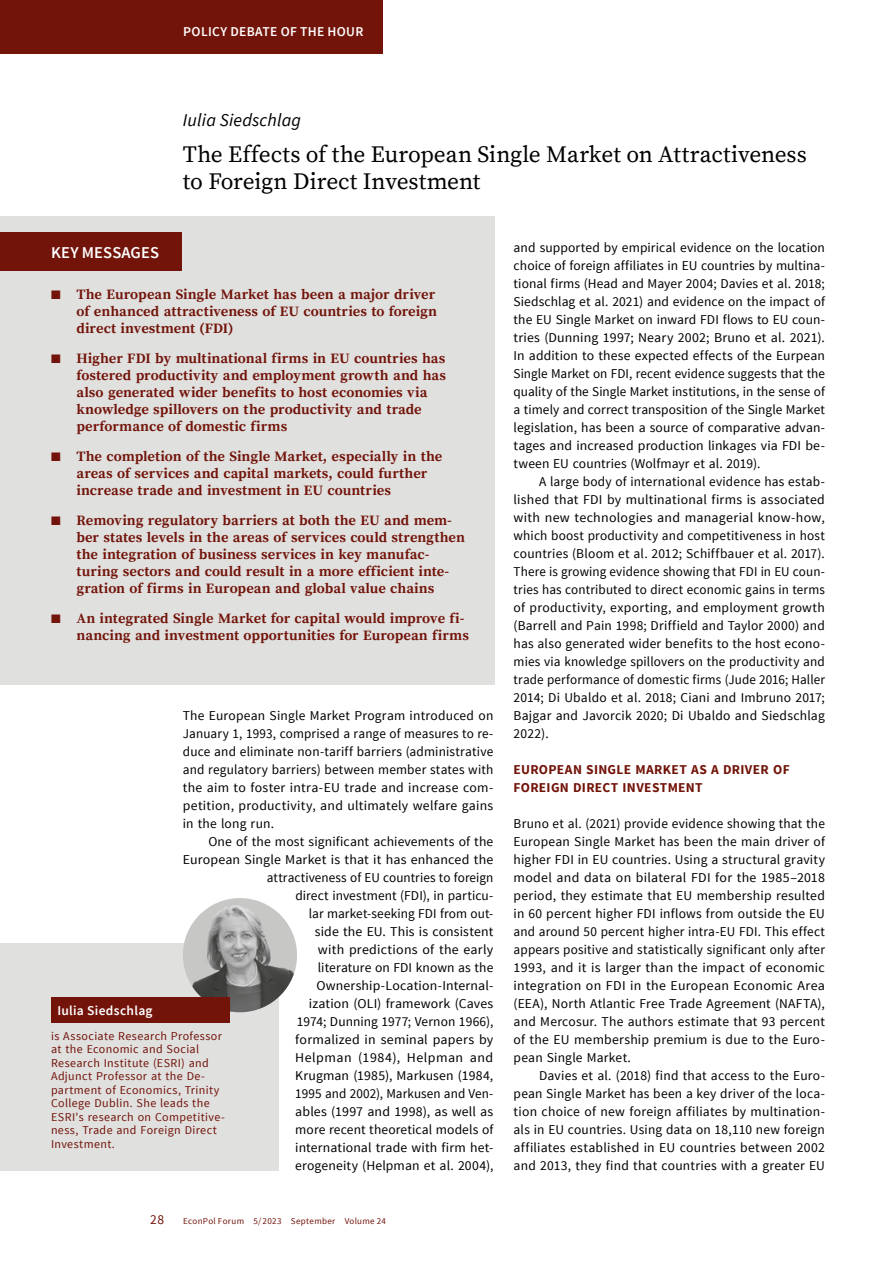
<style>
.page{position:relative;width:893px;height:1263px;background:#fff}
.page>*{position:absolute;margin:0;border:0;box-sizing:border-box;transform-origin:0 0}
.t1{font:23.25px/27px "Source Serif Pro";letter-spacing:-.005em;color:#000}
.t2{font:italic 18px "Source Sans Pro";letter-spacing:.01em;color:#000}
.t3{font:600 16.5px "Source Sans Pro";letter-spacing:.01em;color:#fff}
.t4{font:700 14.25px/17.1px "Source Serif Pro";color:#72140a}
.t5{font:13.5px/18px "Source Sans Pro";letter-spacing:.01em;color:#000;text-align:justify}
.t6{font:700 13.5px/18px "Source Sans Pro";letter-spacing:.02em;color:#72140a}
.t7{font:600 13.5px "Source Sans Pro";letter-spacing:.02em;color:#fff}
.t8{font:13.5px "Source Sans Pro";color:#72140a}
.t9{font:12px/13.5px "Source Sans Pro";letter-spacing:.03em;color:#72140a}
.t10{font:9px "Source Sans Pro";letter-spacing:.035em;color:#72140a}
.s1{font-weight:600}
</style>
<div class="page">
<div style="left:0;top:0;width:383px;height:54px;background:#72140a"></div>
<div style="left:0;top:216px;width:494px;height:468px;background:#e0e0df"></div>
<div style="left:0;top:233px;width:182px;height:38px;background:#72140a"></div>
<div style="left:0;top:943px;width:278px;height:227px;background:#e0e0df"></div>
<img style="left:183px;top:898px;width:114px;height:114px;border-radius:57px">
<div style="left:51px;top:997px;width:179px;height:26px;background:#72140a"></div>
<p class="t7" style="left:183px;top:23px;width:182px">POLICY DEBATE OF THE HOUR</p>
<h2 class="t2" style="left:183px;top:109px;width:120px">Iulia Siedschlag</h2>
<h1 class="t1" style="left:183px;top:141px;width:625px">The Effects of the European Single Market on Attractiveness to Foreign Direct Investment</h1>
<p class="t3" style="left:51px;top:242px;width:110px">KEY MESSAGES</p>
<p class="t4" style="left:76px;top:286px;width:362px;text-align:justify;text-indent:-26px"><span class="s1">■</span> The European Single Market has been a major driver of enhanced attractiveness of EU countries to foreign direct investment (FDI)</p>
<p class="t4" style="left:76px;top:350px;width:371px;text-indent:-26px"><span class="s1">■</span> Higher FDI by multinational firms in EU countries has fostered productivity and employment growth and has also generated wider benefits to host economies via knowledge spillovers on the productivity and trade performance of domestic firms</p>
<p class="t4" style="left:76px;top:448px;width:367px;text-indent:-26px"><span class="s1">■</span> The completion of the Single Market, especially in the areas of services and capital markets, could further increase trade and investment in EU countries</p>
<p class="t4" style="left:76px;top:512px;width:390px;text-indent:-26px"><span class="s1">■</span> Removing regulatory barriers at both the EU and mem&shy;ber states levels in the areas of services could strengthen the integration of business services in key manufac&shy;turing sectors and could result in a more efficient inte&shy;gration of firms in European and global value chains</p>
<p class="t4" style="left:76px;top:610px;width:394px;text-indent:-26px"><span class="s1">■</span> An integrated Single Market for capital would improve fi&shy;nancing and investment opportunities for European firms</p>
<p class="t5" style="left:183px;top:707px;width:312px">The European Single Market Program introduced on January 1, 1993, comprised a range of measures to re&shy;duce and eliminate non-tariff barriers (administrative and regulatory barriers) between member states with the aim to foster intra-EU trade and increase com&shy;petition, productivity, and ultimately welfare gains in the long run.</p>
<p class="t5" style="left:183px;top:833px;width:312px;text-align:right">One of the most significant achievements of the European Single Market is that it has enhanced the attractiveness of EU countries to foreign<br>direct investment (FDI), in particu-<br>lar market-seeking FDI from out-<br>side the EU. This is consistent<br>with predictions of the early<br>literature on FDI known as the Ownership-Location-Internal-<br>ization (OLI) framework (Caves<br>1974; Dunning 1977; Vernon 1966),<br>formalized in seminal papers by<br>Helpman (1984), Helpman and<br>Krugman (1985), Markusen (1984,<br>1995 and 2002), Markusen and Ven-<br>ables (1997 and 1998), as well as<br>more recent theoretical models of<br>international trade with firm het-<br>erogeneity (Helpman et al. 2004),</p>
<p class="t7" style="left:57px;top:1002px;width:97px">Iulia Siedschlag</p>
<p class="t9" style="left:51px;top:1029px;width:175px">is Associate Research Professor at the Economic and Social<br>Research Institute (ESRI) and<br>Adjunct Professor at the De&shy;partment of Economics, Trinity<br>College Dublin. She leads the<br>ESRI's research on Competitive&shy;ness, Trade and Foreign Direct<br>Investment.</p>
<p class="t8" style="left:150px;top:1211px;width:15px">28</p>
<p class="t10" style="left:183px;top:1215px;width:204px">EconPol Forum 5/ 2023 September Volume 24</p>
<p class="t5" style="left:514px;top:239px;width:313px">and supported by empirical evidence on the location choice of foreign affiliates in EU countries by multina&shy;tional firms (Head and Mayer 2004; Davies et al. 2018; Siedschlag et al. 2021) and evidence on the impact of the EU Single Market on inward FDI flows to EU coun&shy;tries (Dunning 1997; Neary 2002; Bruno et al. 2021).<br>In addition to these expected effects of the Eurpean Single Market on FDI, recent evidence suggests that the quality of the Single Market institutions, in the sense of a timely and correct transposition of the Single Market legislation, has been a source of comparative advan&shy;tages and increased production linkages via FDI be&shy;tween EU countries (Wolfmayr et al. 2019).</p>
<p class="t5" style="left:514px;top:473px;width:313px;text-indent:26px">A large body of international evidence has estab&shy;lished that FDI by multinational firms is associated with new technologies and managerial know-how, which boost productivity and competitiveness in host countries (Bloom et al. 2012; Schiffbauer et al. 2017).<br>There is growing evidence showing that FDI in EU coun&shy;tries has contributed to direct economic gains in terms of productivity, exporting, and employment growth (Barrell and Pain 1998; Driffield and Taylor 2000) and has also generated wider benefits to the host econo&shy;mies via knowledge spillovers on the productivity and trade performance of domestic firms (Jude 2016; Haller 2014; Di Ubaldo et al. 2018; Ciani and Imbruno 2017; Bajgar and Javorcik 2020; Di Ubaldo and Siedschlag 2022).</p>
<p class="t6" style="left:514px;top:761px;width:278px">EUROPEAN SINGLE MARKET AS A DRIVER OF<br>FOREIGN DIRECT INVESTMENT</p>
<p class="t5" style="left:514px;top:815px;width:313px">Bruno et al. (2021) provide evidence showing that the European Single Market has been the main driver of higher FDI in EU countries. Using a structural gravity model and data on bilateral FDI for the 1985–2018 period, they estimate that EU membership resulted in 60 percent higher FDI inflows from outside the EU and around 50 percent higher intra-EU FDI. This effect appears positive and statistically significant only after 1993, and it is larger than the impact of economic integration on FDI in the European Economic Area (EEA), North Atlantic Free Trade Agreement (NAFTA), and Mercosur. The authors estimate that 93 percent of the EU membership premium is due to the Euro&shy;pean Single Market.</p>
<p class="t5" style="left:514px;top:1067px;width:313px;text-indent:26px">Davies et al. (2018) find that access to the Euro&shy;pean Single Market has been a key driver of the loca&shy;tion choice of new foreign affiliates by multination&shy;als in EU countries. Using data on 18,110 new foreign affiliates established in EU countries between 2002 and 2013, they find that countries with a greater EU</p>
</div>
